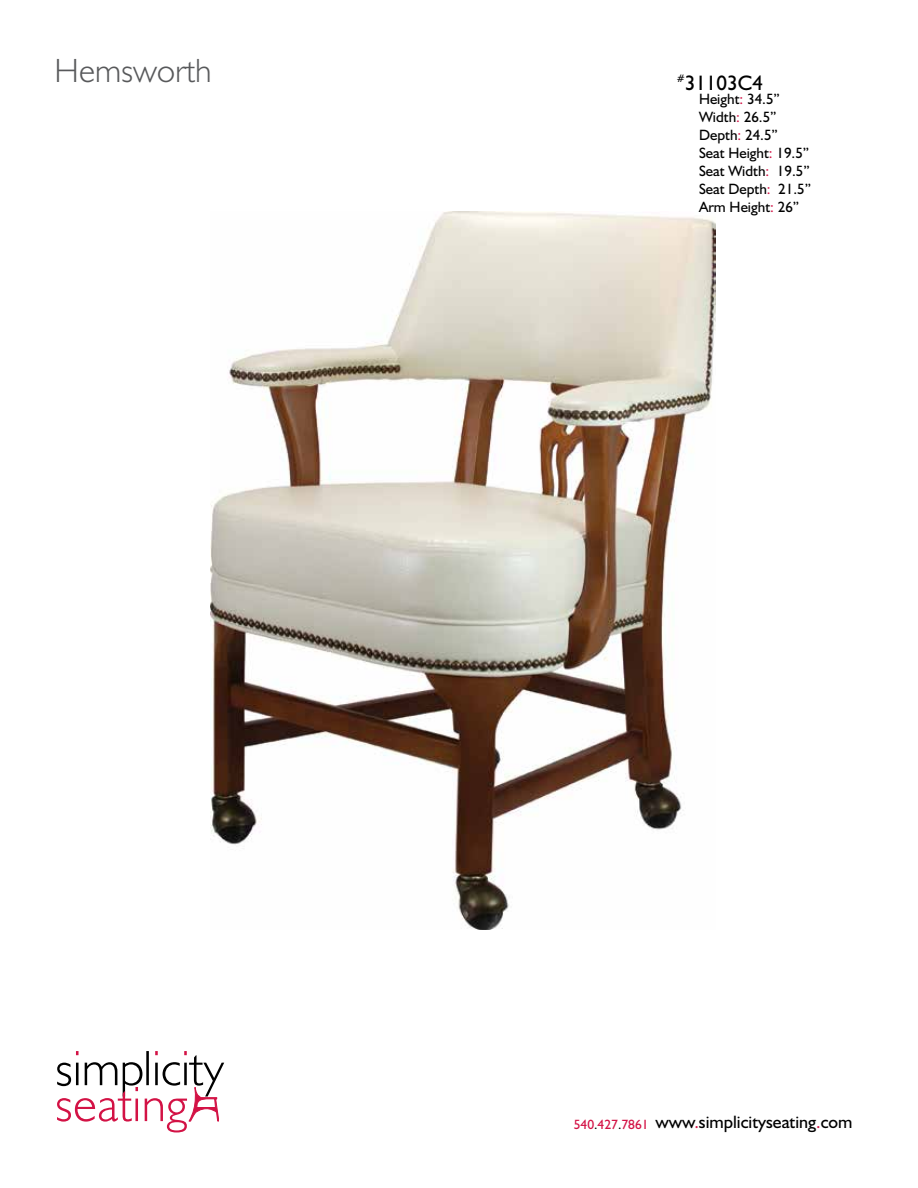
<style>
.page{position:relative;width:918px;height:1188px;background:#fff}
.page>*{position:absolute;margin:0;border:0;box-sizing:border-box;transform-origin:0 0}
.t1{font:300 33.75px "Humanist 521 BT";color:#58595b}
.t2{font:21px "Humanist 521 BT";color:#000}
.t3{font:18px "Humanist 521 BT";color:#000}
.t4{font:15px/18px "Humanist 521 BT";color:#000}
.s1{color:#d31245}
.s2{font-size:13.5px;color:#d31245}
.s3{font-size:13.5px}
</style>
<div class="page">
<svg style="left:57px;top:1051px;width:167px;height:81px"></svg>
<img style="left:210px;top:212px;width:505px;height:718px">
<h1 class="t1" style="left:55px;top:50px;width:158px">Hemsworth</h1>
<h2 class="t2" style="left:677px;top:69px;width:88px"><sup>#</sup>31103C4</h2>
<p class="t4" style="left:699px;top:90px;width:114px">Height<span class="s1">:</span> 34.5”<br>Width<span class="s1">:</span> 26.5”<br>Depth<span class="s1">:</span> 24.5”<br>Seat Height<span class="s1">:</span> 19.5”<br>Seat Width<span class="s1">:</span> 19.5”<br>Seat Depth<span class="s1">:</span> 21.5”<br>Arm Height<span class="s1">:</span> 26”</p>
<p class="t3" style="left:574px;top:1111px;width:280px"><span class="s2">540</span><span class="s3">.</span><span class="s2">427</span><span class="s3">.</span><span class="s2">7861</span> www<span class="s1">.</span>simplicityseating<span class="s1">.</span>com</p>
</div>
